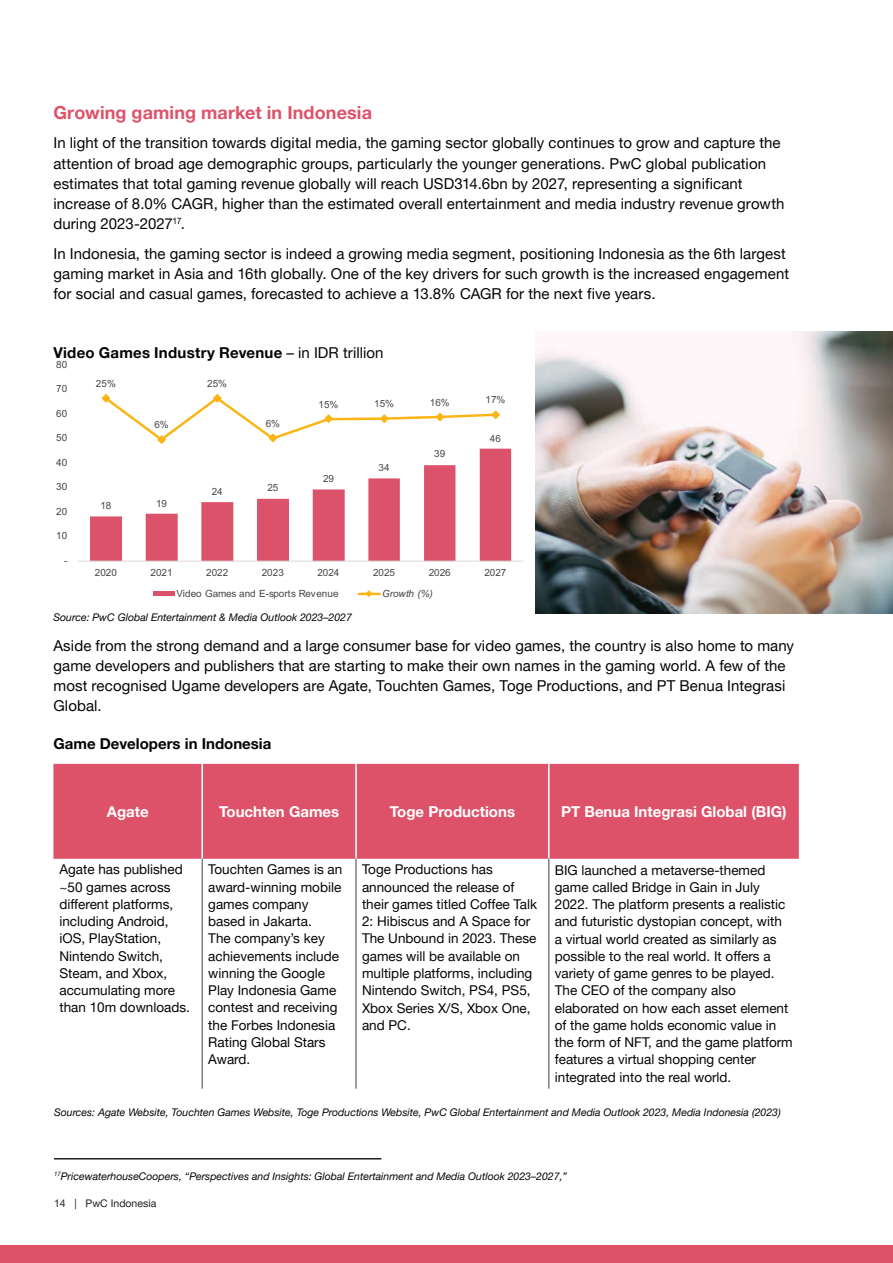
<style>
.page{position:relative;width:893px;height:1263px;background:#fff}
.page>*{position:absolute;margin:0;border:0;box-sizing:border-box;transform-origin:0 0}
.t1{font:700 18px "Helvetica Neue LT Pro";letter-spacing:.005em;color:#de5269}
.t2{font:15px/20.2px "Helvetica Neue LT Pro";letter-spacing:.005em;color:#040503}
.t3{font:700 15px "Helvetica Neue LT Pro";color:#040503}
.t4{font:700 15px "Helvetica Neue LT Pro";color:#fff}
.t5{font:13.5px/17.2px "Helvetica Neue LT Pro";color:#040503}
.t6{font:italic 10.5px "Helvetica Neue LT Pro";color:#040503}
.t7{font:10.5px "Helvetica Neue LT Pro";color:#231f20}
.t8{font:9.9px "Arial";color:#454646}
.t9{font:italic 9.9px "Arial";color:#454646}
.s1{font-weight:400}
</style>
<div class="page">
<div style="left:1px;top:1245px;width:892px;height:18px;background:#de5269"></div>
<div style="left:53px;top:764px;width:746px;height:95px;background:#de5269"></div>
<hr style="left:201px;top:764px;width:2px;height:95px;background:#fff">
<hr style="left:355px;top:764px;width:2px;height:95px;background:#fff">
<hr style="left:548px;top:764px;width:2px;height:95px;background:#fff">
<hr style="left:201px;top:859px;width:2px;height:230px;background:#7e7e7d">
<hr style="left:355px;top:859px;width:2px;height:230px;background:#7e7e7d">
<hr style="left:548px;top:859px;width:2px;height:230px;background:#7e7e7d">
<img style="left:535px;top:332px;width:358px;height:282px">
<svg style="left:90px;top:449px;width:421px;height:112px"></svg>
<hr style="left:78px;top:561px;width:445px;height:1px;background:#dad9d8">
<svg style="left:101px;top:394px;width:399px;height:50px"></svg>
<div style="left:153px;top:591px;width:21px;height:5px;background:#db526a"></div>
<hr style="left:359px;top:593px;width:21px;height:2px;background:#fbb515">
<svg style="left:365px;top:590px;width:8px;height:7px"></svg>
<hr style="left:54px;top:1158px;width:327px;height:1px;background:#231f20">
<h1 class="t1" style="left:53px;top:102px;width:320px">Growing gaming market in Indonesia</h1>
<p class="t2" style="left:53px;top:133px;width:732px">In light of the transition towards digital media, the gaming sector globally continues to grow and capture the attention of broad age demographic groups, particularly the younger generations. PwC global publication estimates that total gaming revenue globally will reach USD314.6bn by 2027, representing a significant increase of 8.0% CAGR, higher than the estimated overall entertainment and media industry revenue growth during 2023-2027<sup>17</sup>.</p>
<p class="t2" style="left:53px;top:243px;width:737px">In Indonesia, the gaming sector is indeed a growing media segment, positioning Indonesia as the 6th largest gaming market in Asia and 16th globally. One of the key drivers for such growth is the increased engagement for social and casual games, forecasted to achieve a 13.8% CAGR for the next five years.</p>
<p class="t3" style="left:53px;top:343px;width:332px">Video Games Industry Revenue <span class="s1">– in IDR trillion</span></p>
<p class="t8" style="left:56px;top:357px;width:13px">80</p>
<p class="t8" style="left:56px;top:382px;width:13px">70</p>
<p class="t8" style="left:56px;top:406px;width:13px">60</p>
<p class="t8" style="left:56px;top:431px;width:13px">50</p>
<p class="t8" style="left:56px;top:455px;width:13px">40</p>
<p class="t8" style="left:56px;top:480px;width:13px">30</p>
<p class="t8" style="left:56px;top:504px;width:13px">20</p>
<p class="t8" style="left:56px;top:529px;width:13px">10</p>
<p class="t8" style="left:64px;top:554px;width:5px">-</p>
<p class="t8" style="left:96px;top:377px;width:21px">25%</p>
<p class="t8" style="left:154px;top:418px;width:16px">6%</p>
<p class="t8" style="left:100px;top:498px;width:13px">18</p>
<p class="t8" style="left:156px;top:496px;width:13px">19</p>
<p class="t8" style="left:207px;top:377px;width:21px">25%</p>
<p class="t8" style="left:212px;top:485px;width:13px">24</p>
<p class="t8" style="left:266px;top:417px;width:16px">6%</p>
<p class="t8" style="left:267px;top:481px;width:13px">25</p>
<p class="t8" style="left:319px;top:398px;width:21px">15%</p>
<p class="t8" style="left:374px;top:397px;width:21px">15%</p>
<p class="t8" style="left:430px;top:395px;width:21px">16%</p>
<p class="t8" style="left:485px;top:393px;width:21px">17%</p>
<p class="t8" style="left:323px;top:471px;width:13px">29</p>
<p class="t8" style="left:379px;top:460px;width:13px">34</p>
<p class="t8" style="left:434px;top:447px;width:13px">39</p>
<p class="t8" style="left:490px;top:431px;width:13px">46</p>
<p class="t8" style="left:95px;top:566px;width:24px">2020</p>
<p class="t8" style="left:151px;top:566px;width:24px">2021</p>
<p class="t8" style="left:206px;top:566px;width:24px">2022</p>
<p class="t8" style="left:262px;top:566px;width:24px">2023</p>
<p class="t8" style="left:317px;top:566px;width:24px">2024</p>
<p class="t8" style="left:373px;top:566px;width:24px">2025</p>
<p class="t8" style="left:429px;top:566px;width:24px">2026</p>
<p class="t8" style="left:484px;top:566px;width:24px">2027</p>
<p class="t8" style="left:176px;top:587px;width:164px">Video Games and E-sports Revenue</p>
<p class="t9" style="left:382px;top:587px;width:52px">Growth (%)</p>
<p class="t6" style="left:53px;top:611px;width:300px">Source: PwC Global Entertainment &amp; Media Outlook 2023–2027</p>
<p class="t2" style="left:53px;top:635px;width:742px">Aside from the strong demand and a large consumer base for video games, the country is also home to many game developers and publishers that are starting to make their own names in the gaming world. A few of the most recognised Ugame developers are Agate, Touchten Games, Toge Productions, and PT Benua Integrasi Global.</p>
<p class="t3" style="left:53px;top:734px;width:219px">Game Developers in Indonesia</p>
<p class="t4" style="left:107px;top:802px;width:43px">Agate</p>
<p class="t4" style="left:219px;top:802px;width:122px">Touchten Games</p>
<p class="t4" style="left:390px;top:802px;width:127px">Toge Productions</p>
<p class="t4" style="left:561px;top:802px;width:227px">PT Benua Integrasi Global (BIG)</p>
<p class="t5" style="left:59px;top:861px;width:132px">Agate has published ~50 games across different platforms, including Android, iOS, PlayStation,<br>Nintendo Switch,<br>Steam, and Xbox, accumulating more than 10m downloads.</p>
<p class="t5" style="left:208px;top:861px;width:136px">Touchten Games is an award-winning mobile games company based in Jakarta.<br>The company’s key achievements include winning the Google<br>Play Indonesia Game contest and receiving the Forbes Indonesia<br>Rating Global Stars<br>Award.</p>
<p class="t5" style="left:362px;top:861px;width:177px">Toge Productions has announced the release of their games titled Coffee Talk<br>2: Hibiscus and A Space for<br>The Unbound in 2023. These games will be available on multiple platforms, including<br>Nintendo Switch, PS4, PS5,<br>Xbox Series X/S, Xbox One, and PC.</p>
<p class="t5" style="left:555px;top:861px;width:239px">BIG launched a metaverse-themed game called Bridge in Gain in July 2022. The platform presents a realistic and futuristic dystopian concept, with<br>a virtual world created as similarly as possible to the real world. It offers a variety of game genres to be played.<br>The CEO of the company also elaborated on how each asset element of the game holds economic value in the form of NFT, and the game platform features a virtual shopping center integrated into the real world.</p>
<p class="t6" style="left:54px;top:1106px;width:728px">Sources: Agate Website, Touchten Games Website, Toge Productions Website, PwC Global Entertainment and Media Outlook 2023, Media Indonesia (2023)</p>
<p class="t6" style="left:54px;top:1169px;width:515px"><sup>17</sup>PricewaterhouseCoopers, “Perspectives and Insights: Global Entertainment and Media Outlook 2023–2027,”</p>
<p class="t7" style="left:54px;top:1196px;width:104px">14 | PwC Indonesia</p>
</div>
